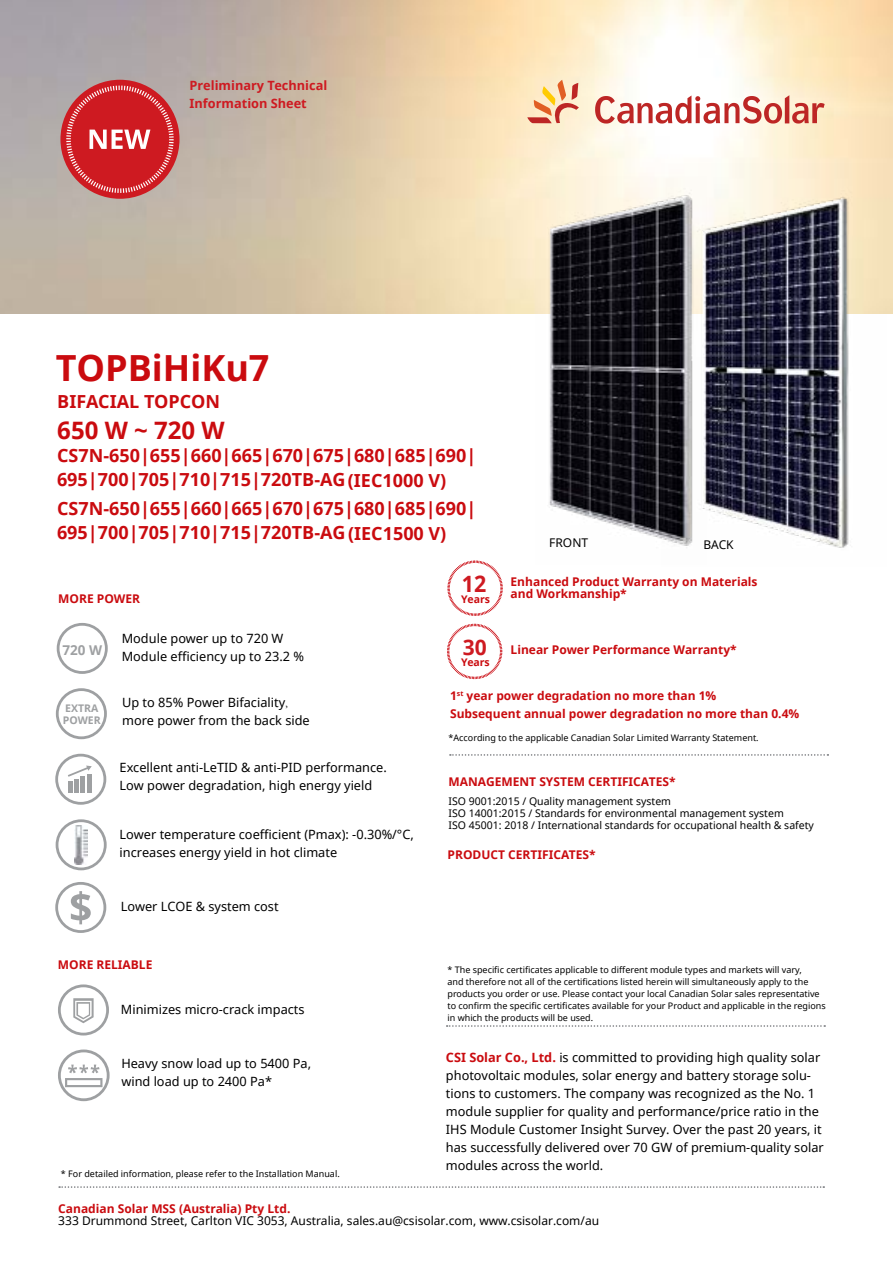
<style>
.page{position:relative;width:893px;height:1263px;background:#fff}
.page>*{position:absolute;margin:0;border:0;box-sizing:border-box;transform-origin:0 0}
.t1{font:700 36px "Noto Sans";color:#ca0b0f}
.t2{font:700 24px "Noto Sans";color:#ca0b0f}
.t3{font:700 22.5px "Noto Sans";color:#ce1a21;scale:.95 1}
.t4{font:700 18px/24px "Noto Sans";color:#ca0b0f}
.t5{font:700 13.5px "Noto Sans";color:#9ea0a2}
.t6{font:12.75px/18px "Noto Sans";color:#000}
.t7{font:700 12.75px/18px "Noto Sans";color:#ce1a21}
.t8{font:700 12px/12px "Noto Sans";color:#ca0b0f}
.t9{font:12px "Noto Sans";color:#000}
.t10{font:10.5px/12px "Noto Sans";color:#000}
.t11{font:700 10.5px/12.6px "Noto Sans";color:#9ea0a2}
.t12{font:700 10.5px "Noto Sans";color:#ca0b0f}
.t13{font:9px/12px "Noto Sans";color:#000}
.s1{font-family:"Adobe Song Std";font-weight:300}
.s2{font-size:21px;color:#ce1a21}
.s3{font-weight:700;color:#ca0b0f}
</style>
<div class="page">
<img style="left:0;top:0;width:893px;height:314px">
<div style="left:60px;top:80px;width:119px;height:119px;background:#ce1a21;border-radius:50%"></div>
<svg style="left:66px;top:86px;width:108px;height:107px"></svg>
<svg style="left:447px;top:1025px;width:378px;height:2px"></svg>
<svg style="left:450px;top:754px;width:378px;height:2px"></svg>
<svg style="left:57px;top:623px;width:51px;height:51px"></svg>
<img style="left:661px;top:163px;width:226px;height:385px">
<img style="left:536px;top:177px;width:170px;height:371px">
<svg style="left:58px;top:984px;width:51px;height:51px"></svg>
<svg style="left:58px;top:1049px;width:52px;height:52px"></svg>
<svg style="left:56px;top:819px;width:51px;height:51px"></svg>
<img style="left:74px;top:825px;width:14px;height:39px">
<svg style="left:55px;top:754px;width:51px;height:51px"></svg>
<svg style="left:56px;top:688px;width:51px;height:51px"></svg>
<svg style="left:55px;top:882px;width:51px;height:51px"></svg>
<svg style="left:447px;top:624px;width:55px;height:55px"></svg>
<svg style="left:447px;top:561px;width:56px;height:55px"></svg>
<svg style="left:59px;top:1186px;width:765px;height:2px"></svg>
<svg style="left:527px;top:80px;width:52px;height:43px;background:#f0be98"></svg>
<svg style="left:595px;top:95px;width:230px;height:29px"></svg>
<p class="t7" style="left:190px;top:76px;width:139px">Preliminary Technical<br>Information Sheet</p>
<h1 class="t1" style="left:56px;top:342px;width:215px">TOPBiHiKu7</h1>
<h3 class="t4" style="left:57px;top:389px;width:164px">BIFACIAL TOPCON</h3>
<h2 class="t2" style="left:57px;top:413px;width:169px">650 W ~ 720 W</h2>
<h3 class="t4" style="left:57px;top:443px;width:421px">CS7N-650|655|660|665|670|675|680|685|690|<br>695|700|705|710|715|720TB-AG(IEC1000 V)</h3>
<h3 class="t4" style="left:57px;top:496px;width:421px">CS7N-650|655|660|665|670|675|680|685|690|<br>695|700|705|710|715|720TB-AG(IEC1500 V)</h3>
<p class="t9" style="left:549px;top:535px;width:40px">FRONT</p>
<p class="t9" style="left:703px;top:536px;width:32px">BACK</p>
<p class="t8" style="left:58px;top:593px;width:83px">MORE POWER</p>
<p class="t6" style="left:122px;top:629px;width:184px">Module power up to 720 W<br>Module efficiency up to 23.2 %</p>
<p class="t5" style="left:62px;top:640px;width:41px">720 W</p>
<p class="t11" style="left:63px;top:701px;width:39px">EXTRA<br>POWER</p>
<p class="t6" style="left:122px;top:693px;width:189px">Up to 85% Power Bifaciality<span class="s1">, </span>more power from the back side</p>
<p class="t6" style="left:120px;top:758px;width:269px">Excellent anti-LeTID &amp; anti-PID performance.<br>Low power degradation, high energy yield</p>
<p class="t6" style="left:120px;top:825px;width:296px">Lower temperature coefficient (Pmax): -0.30%/°C, increases energy yield in hot climate</p>
<p class="t6" style="left:121px;top:897px;width:159px">Lower LCOE &amp; system cost</p>
<p class="t8" style="left:58px;top:958px;width:96px">MORE RELIABLE</p>
<p class="t6" style="left:121px;top:1000px;width:185px">Minimizes micro-crack impacts</p>
<h3 class="t3" style="left:462px;top:567px;width:27px">12</h3>
<p class="t8" style="left:511px;top:575px;width:248px">Enhanced Product Warranty on Materials and Workmanship*</p>
<p class="t8" style="left:463px;top:644px;width:275px"><span class="s2">30</span> Linear Power Performance Warranty*</p>
<p class="t12" style="left:461px;top:591px;width:30px">Years</p>
<p class="t12" style="left:461px;top:654px;width:30px">Years</p>
<p class="t8" style="left:450px;top:686px;width:351px;line-height:18px">1<sup>st</sup> year power degradation no more than 1%<br>Subsequent annual power degradation no more than 0.4%</p>
<p class="t13" style="left:449px;top:731px;width:312px">*According to the applicable Canadian Solar Limited Warranty Statement.</p>
<p class="t8" style="left:449px;top:775px;width:229px">MANAGEMENT SYSTEM CERTIFICATES*</p>
<p class="t10" style="left:449px;top:795px;width:367px">ISO 9001:2015 / Quality management system<br>ISO 14001:2015 / Standards for environmental management system<br>ISO 45001: 2018 / International standards for occupational health &amp; safety</p>
<p class="t8" style="left:448px;top:848px;width:150px">PRODUCT CERTIFICATES*</p>
<p class="t13" style="left:447px;top:963px;width:380px">* The specific certificates applicable to different module types and markets will vary,<br>and therefore not all of the certifications listed herein will simultaneously apply to the products you order or use. Please contact your local Canadian Solar sales representative to confirm the specific certificates available for your Product and applicable in the regions in which the products will be used.</p>
<p class="t6" style="left:446px;top:1048px;width:379px"><span class="s3">CSI Solar Co., Ltd.</span> is committed to providing high quality solar photovoltaic modules, solar energy and battery storage solu&shy;tions to customers. The company was recognized as the No. 1 module supplier for quality and performance/price ratio in the IHS Module Customer Insight Survey. Over the past 20 years, it has successfully delivered over 70 GW of premium-quality solar modules across the world.</p>
<p class="t6" style="left:121px;top:1054px;width:191px">Heavy snow load up to 5400 Pa, wind load up to 2400 Pa*</p>
<p class="t13" style="left:61px;top:1167px;width:280px">* For detailed information, please refer to the Installation Manual.</p>
<p class="t8" style="left:58px;top:1202px;width:234px">Canadian Solar MSS (Australia) Pty Ltd.</p>
<p class="t9" style="left:58px;top:1212px;width:542px">333 Drummond Street, Carlton VIC 3053, Australia, sales.au@csisolar.com, www.csisolar.com/au</p>
</div>
